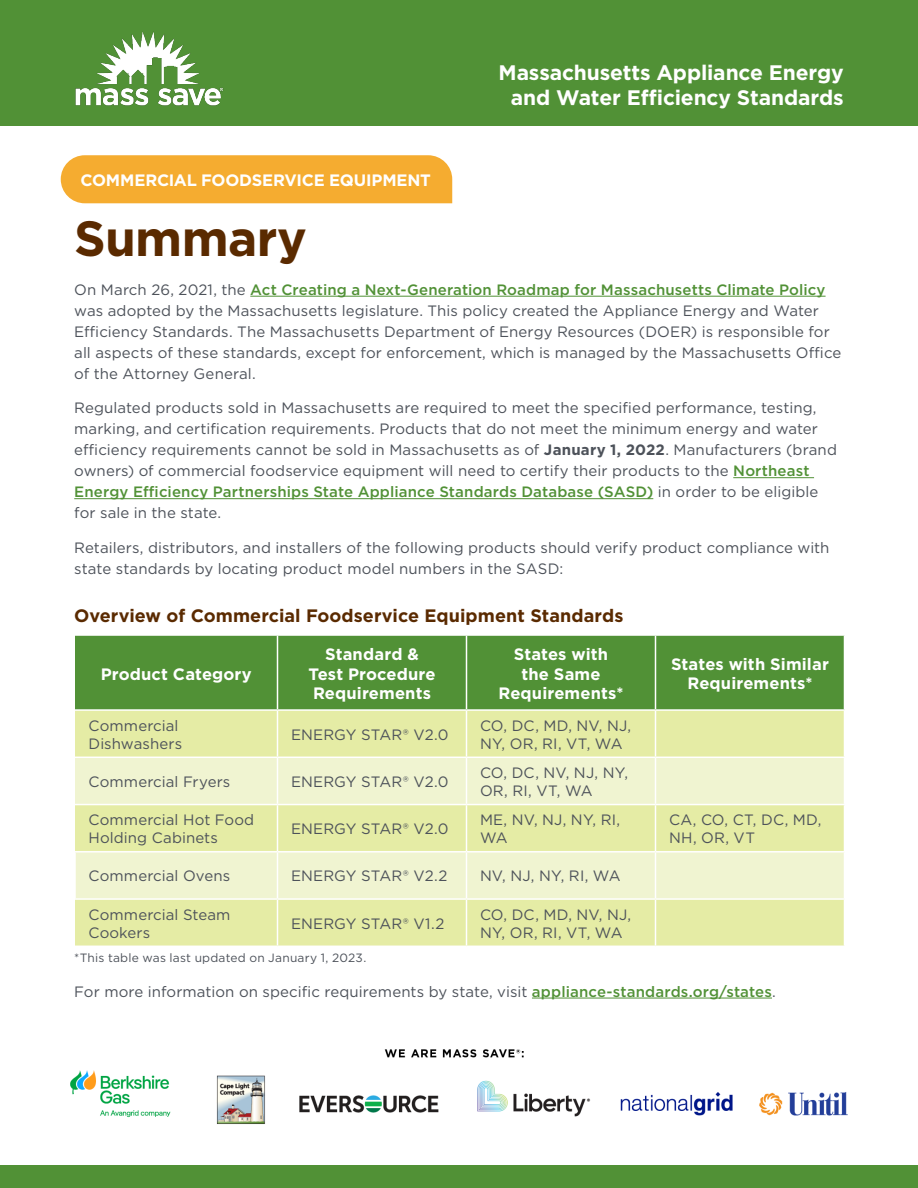
<style>
.page{position:relative;width:918px;height:1188px;background:#fff}
.page>*{position:absolute;margin:0;border:0;box-sizing:border-box;transform-origin:0 0}
.t1{font:700 49.5px "Gotham";letter-spacing:-.015em;color:#5a2a00}
.t2{font:700 21px/25.2px "Gotham";letter-spacing:-.005em;color:#fff;text-align:center}
.t3{font:700 18px "Gotham";letter-spacing:.005em;color:#5a2a00}
.t4{font:700 16.5px/19.5px "Gotham";letter-spacing:.005em;color:#fff;text-align:center}
.t5{font:700 16.5px "Gotham";letter-spacing:-.015em;color:#fff}
.t6{font:15px/21px "Gotham";letter-spacing:.005em;color:#4d525a}
.t7{font:12px "Gotham";letter-spacing:.015em;color:#4d525a}
.s1{font-weight:500;color:#519136}
.s2{font-weight:700}
</style>
<div class="page">
<hr style="left:250px;top:296px;width:576px;height:1px;background:#519136">
<hr style="left:733px;top:477px;width:81px;height:1px;background:#519136">
<hr style="left:74px;top:498px;width:579px;height:1px;background:#519136">
<hr style="left:532px;top:998px;width:240px;height:1px;background:#519136">
<div style="left:75px;top:636px;width:769px;height:73px;background:#519136"></div>
<div style="left:75px;top:711px;width:769px;height:235px;background:#e5eca5"></div>
<svg style="left:75px;top:758px;width:769px;height:140px;background:#ecf1c2"></svg>
<hr style="left:277px;top:636px;width:1px;height:73px;background:#fff">
<hr style="left:466px;top:636px;width:1px;height:73px;background:#fff">
<hr style="left:655px;top:636px;width:1px;height:73px;background:#fff">
<hr style="left:277px;top:711px;width:1px;height:46px;background:#fff">
<hr style="left:466px;top:711px;width:1px;height:46px;background:#fff">
<hr style="left:655px;top:711px;width:1px;height:46px;background:#fff">
<hr style="left:277px;top:805px;width:1px;height:46px;background:#fff">
<hr style="left:466px;top:805px;width:1px;height:46px;background:#fff">
<hr style="left:655px;top:805px;width:1px;height:46px;background:#fff">
<hr style="left:277px;top:900px;width:1px;height:46px;background:#fff">
<hr style="left:466px;top:900px;width:1px;height:46px;background:#fff">
<hr style="left:655px;top:900px;width:1px;height:46px;background:#fff">
<hr style="left:75px;top:757px;width:203px;height:1px;background:#fff">
<hr style="left:278px;top:757px;width:188px;height:1px;background:#fff">
<hr style="left:466px;top:757px;width:190px;height:1px;background:#fff">
<hr style="left:656px;top:757px;width:189px;height:1px;background:#fff">
<hr style="left:277px;top:758px;width:1px;height:46px;background:#fff">
<hr style="left:466px;top:758px;width:1px;height:46px;background:#fff">
<hr style="left:655px;top:758px;width:1px;height:46px;background:#fff">
<hr style="left:75px;top:804px;width:203px;height:1px;background:#fff">
<hr style="left:278px;top:804px;width:188px;height:1px;background:#fff">
<hr style="left:466px;top:804px;width:190px;height:1px;background:#fff">
<hr style="left:656px;top:804px;width:189px;height:1px;background:#fff">
<hr style="left:74px;top:851px;width:204px;height:2px;background:#fff">
<hr style="left:74px;top:853px;width:2px;height:45px;background:#fff">
<hr style="left:74px;top:898px;width:204px;height:2px;background:#fff">
<hr style="left:278px;top:851px;width:188px;height:2px;background:#fff">
<hr style="left:277px;top:853px;width:1px;height:45px;background:#fff">
<hr style="left:278px;top:898px;width:188px;height:2px;background:#fff">
<hr style="left:466px;top:851px;width:190px;height:2px;background:#fff">
<hr style="left:466px;top:853px;width:1px;height:45px;background:#fff">
<hr style="left:466px;top:898px;width:190px;height:2px;background:#fff">
<hr style="left:656px;top:851px;width:189px;height:2px;background:#fff">
<hr style="left:655px;top:853px;width:1px;height:45px;background:#fff">
<hr style="left:656px;top:898px;width:189px;height:2px;background:#fff">
<div style="left:0;top:1166px;width:918px;height:22px;background:#519136"></div>
<div style="left:0;top:0;width:918px;height:125px;background:#519136"></div>
<img style="left:75px;top:31px;width:149px;height:75px">
<div style="left:61px;top:155px;width:391px;height:48px;background:#f5ac30"></div>
<img style="left:70px;top:1049px;width:778px;height:75px">
<p class="t5" style="left:81px;top:171px;width:352px">COMMERCIAL FOODSERVICE EQUIPMENT</p>
<h2 class="t2" style="left:498px;top:59px;width:347px">Massachusetts Appliance Energy and Water Efficiency Standards</h2>
<h1 class="t1" style="left:74px;top:209px;width:234px">Summary</h1>
<p class="t6" style="left:74px;top:279px;width:769px">On March 26, 2021, the <span class="s1">Act Creating a Next-Generation Roadmap for Massachusetts Climate Policy </span>was adopted by the Massachusetts legislature. This policy created the Appliance Energy and Water Efficiency Standards. The Massachusetts Department of Energy Resources (DOER) is responsible for all aspects of these standards, except for enforcement, which is managed by the Massachusetts Office of the Attorney General.</p>
<p class="t6" style="left:74px;top:397px;width:764px">Regulated products sold in Massachusetts are required to meet the specified performance, testing, marking, and certification requirements. Products that do not meet the minimum energy and water efficiency requirements cannot be sold in Massachusetts as of <span class="s2">January 1, 2022</span>. Manufacturers (brand owners) of commercial foodservice equipment will need to certify their products to the <span class="s1">Northeast Energy Efficiency Partnerships State Appliance Standards Database (SASD)</span> in order to be eligible for sale in the state.</p>
<p class="t6" style="left:74px;top:537px;width:757px">Retailers, distributors, and installers of the following products should verify product compliance with state standards by locating product model numbers in the SASD:</p>
<p class="t3" style="left:74px;top:606px;width:551px">Overview of Commercial Foodservice Equipment Standards</p>
<p class="t4" style="left:101px;top:664px;width:153px">Product Category</p>
<p class="t4" style="left:308px;top:644px;width:129px">Standard &amp;<br>Test Procedure<br>Requirements</p>
<p class="t4" style="left:498px;top:644px;width:127px">States with the Same<br>Requirements*</p>
<p class="t4" style="left:671px;top:654px;width:159px">States with Similar<br>Requirements*</p>
<p class="t6" style="left:88px;top:716px;width:95px;line-height:18px">Commercial<br>Dishwashers</p>
<p class="t6" style="left:291px;top:724px;width:159px">ENERGY STAR® V2.0</p>
<p class="t6" style="left:480px;top:716px;width:153px;line-height:18px">CO, DC, MD, NV, NJ,<br>NY, OR, RI, VT, WA</p>
<p class="t6" style="left:88px;top:771px;width:143px">Commercial Fryers</p>
<p class="t6" style="left:291px;top:771px;width:159px">ENERGY STAR® V2.0</p>
<p class="t6" style="left:480px;top:763px;width:150px;line-height:18px">CO, DC, NV, NJ, NY,<br>OR, RI, VT, WA</p>
<p class="t6" style="left:88px;top:811px;width:167px;line-height:18px">Commercial Hot Food<br>Holding Cabinets</p>
<p class="t6" style="left:291px;top:818px;width:159px">ENERGY STAR® V2.0</p>
<p class="t6" style="left:480px;top:811px;width:142px;line-height:18px">ME, NV, NJ, NY, RI,<br>WA</p>
<p class="t6" style="left:669px;top:811px;width:154px;line-height:18px">CA, CO, CT, DC, MD,<br>NH, OR, VT</p>
<p class="t6" style="left:88px;top:865px;width:143px">Commercial Ovens</p>
<p class="t6" style="left:291px;top:865px;width:158px">ENERGY STAR® V2.2</p>
<p class="t6" style="left:480px;top:865px;width:142px">NV, NJ, NY, RI, WA</p>
<p class="t6" style="left:88px;top:905px;width:144px;line-height:18px">Commercial Steam<br>Cookers</p>
<p class="t6" style="left:291px;top:913px;width:155px">ENERGY STAR® V1.2</p>
<p class="t6" style="left:480px;top:905px;width:153px;line-height:18px">CO, DC, MD, NV, NJ,<br>NY, OR, RI, VT, WA</p>
<p class="t7" style="left:74px;top:950px;width:294px">*This table was last updated on January 1, 2023.</p>
<p class="t6" style="left:74px;top:980px;width:703px">For more information on specific requirements by state, visit <span class="s1">appliance-standards.org/states</span>.</p>
</div>
